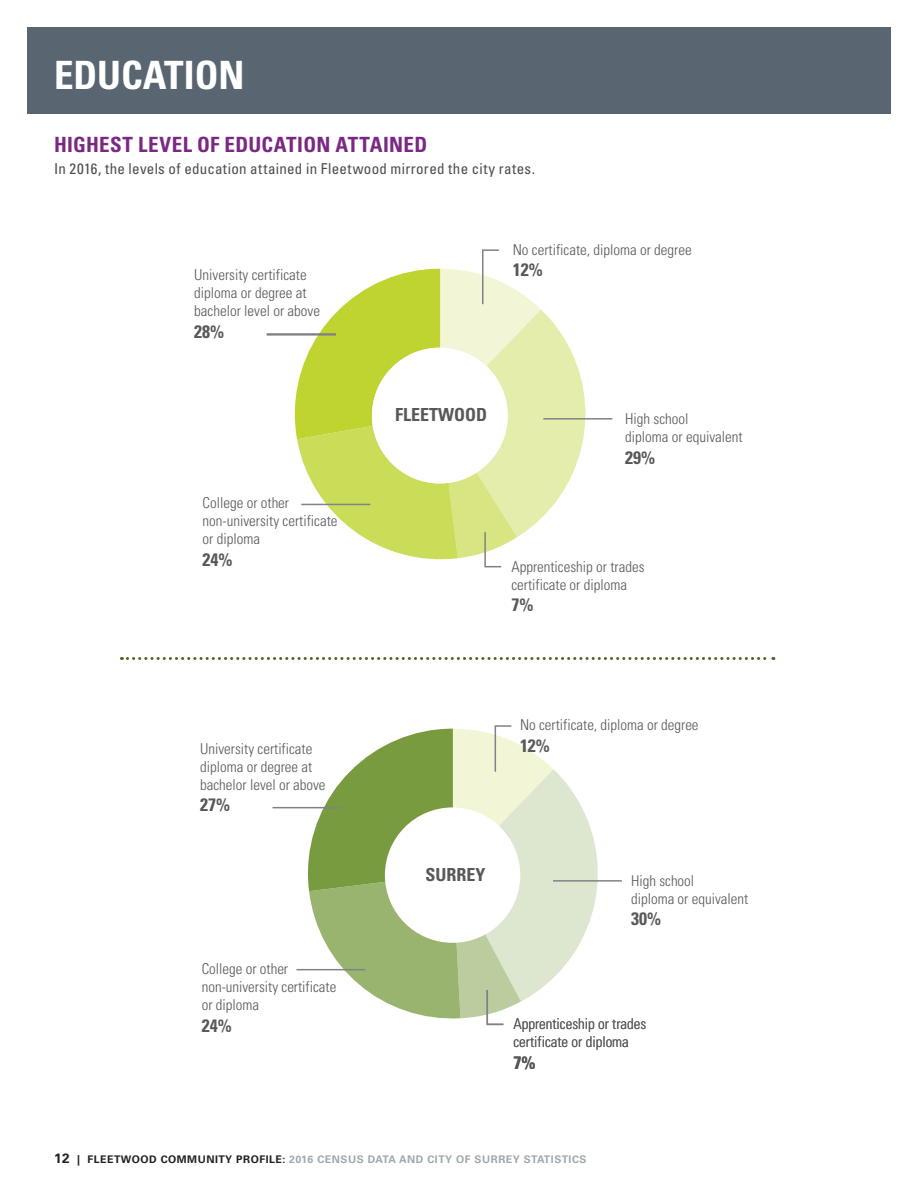
<style>
.page{position:relative;width:918px;height:1188px;background:#fff}
.page>*{position:absolute;margin:0;border:0;box-sizing:border-box;transform-origin:0 0}
.t1{font:700 condensed 39px "Univers";color:#fff}
.t2{font:700 condensed 21px "Univers";letter-spacing:.015em;color:#7a2983}
.t3{font:700 condensed 18px "Univers";color:#57585a}
.t4{font:300 condensed 15px/18px "Univers";color:#57585a}
.t5{font:condensed 15px "Univers";letter-spacing:.02em;color:#4b4c4d}
.t6{font:700 10.5px "Univers";letter-spacing:.05em;color:#9fa8ac}
.s1{font-size:13.5px;color:#231f20}
.s2{color:#231f20}
</style>
<div class="page">
<div style="left:27px;top:27px;width:864px;height:86px;background:#596671"></div>
<svg style="left:121px;top:657px;width:653px;height:3px"></svg>
<hr style="left:543px;top:418px;width:69px;height:2px;background:#808285">
<hr style="left:267px;top:334px;width:69px;height:1px;background:#808285">
<svg style="left:295px;top:249px;width:290px;height:319px"></svg>
<hr style="left:553px;top:880px;width:69px;height:2px;background:#808285">
<hr style="left:273px;top:807px;width:68px;height:1px;background:#808285">
<hr style="left:296px;top:969px;width:69px;height:1px;background:#808285">
<svg style="left:308px;top:725px;width:290px;height:301px"></svg>
<h1 class="t1" style="left:54px;top:51px;width:192px">EDUCATION</h1>
<h2 class="t2" style="left:54px;top:131px;width:375px">HIGHEST LEVEL OF EDUCATION ATTAINED</h2>
<p class="t5" style="left:54px;top:159px;width:483px">In 2016, the levels of education attained in Fleetwood mirrored the city rates.</p>
<p class="t4" style="left:194px;top:266px;width:127px">University certificate diploma or degree at bachelor level or above</p>
<p class="t3" style="left:194px;top:320px;width:31px">28%</p>
<p class="t4" style="left:203px;top:494px;width:136px">College or other non-university certificate or diploma</p>
<p class="t3" style="left:203px;top:549px;width:31px">24%</p>
<p class="t4" style="left:200px;top:739px;width:127px">University certificate diploma or degree at bachelor level or above</p>
<p class="t3" style="left:200px;top:794px;width:31px">27%</p>
<p class="t4" style="left:513px;top:240px;width:181px">No certificate, diploma or degree</p>
<p class="t3" style="left:513px;top:259px;width:31px">12%</p>
<p class="t3" style="left:395px;top:404px;width:93px">FLEETWOOD</p>
<p class="t4" style="left:625px;top:410px;width:119px">High school<br>diploma or equivalent</p>
<p class="t3" style="left:625px;top:446px;width:31px">29%</p>
<p class="t4" style="left:511px;top:557px;width:135px">Apprenticeship or trades certificate or diploma</p>
<p class="t3" style="left:511px;top:594px;width:23px">7%</p>
<p class="t4" style="left:520px;top:716px;width:180px">No certificate, diploma or degree</p>
<p class="t3" style="left:520px;top:735px;width:31px">12%</p>
<p class="t3" style="left:426px;top:864px;width:61px">SURREY</p>
<p class="t4" style="left:631px;top:872px;width:119px">High school<br>diploma or equivalent</p>
<p class="t3" style="left:631px;top:908px;width:31px">30%</p>
<p class="t4" style="left:202px;top:960px;width:136px">College or other non-university certificate or diploma</p>
<p class="t3" style="left:202px;top:1014px;width:31px">24%</p>
<p class="t4" style="left:513px;top:1015px;width:134px">Apprenticeship or trades certificate or diploma</p>
<p class="t3" style="left:513px;top:1051px;width:23px">7%</p>
<p class="t6" style="left:54px;top:1153px;width:534px"><span class="s1">12</span> <span class="s2">| FLEETWOOD COMMUNITY PROFILE:</span> 2016 CENSUS DATA AND CITY OF SURREY STATISTICS</p>
</div>
